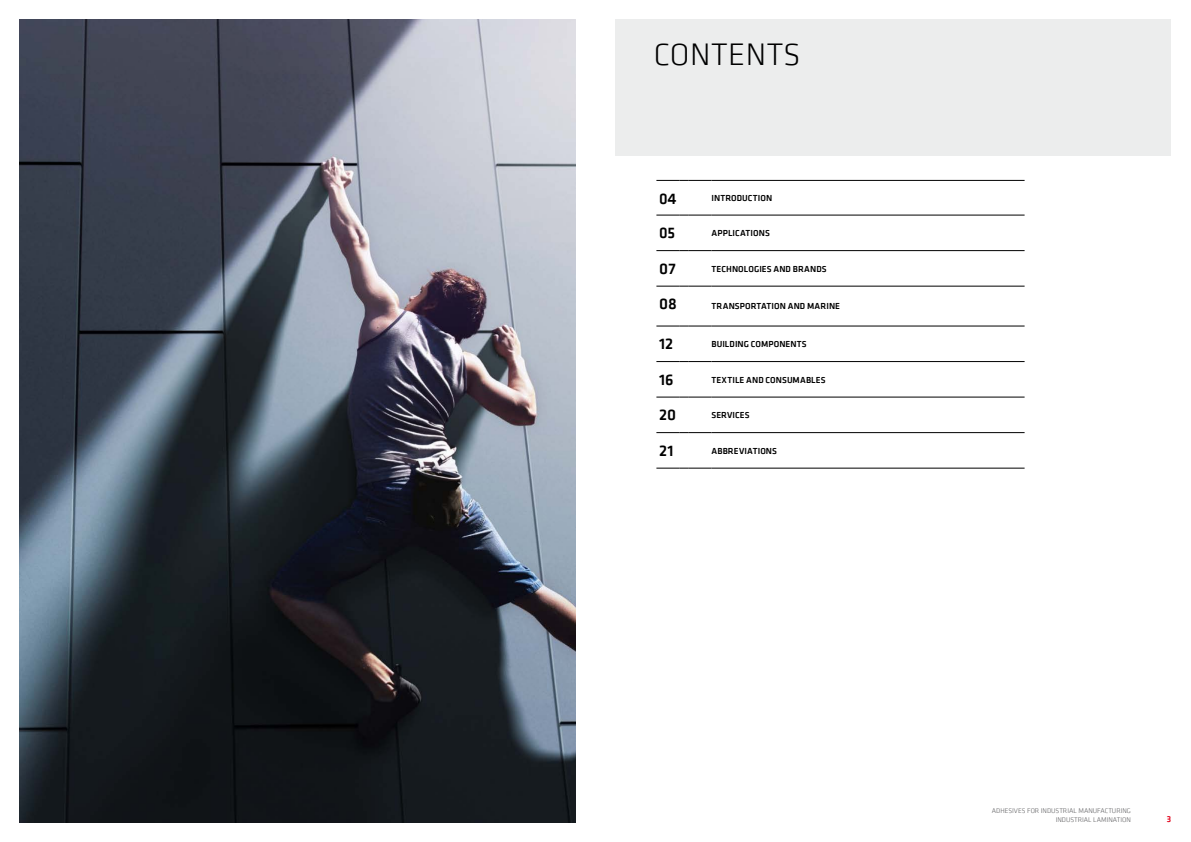
<style>
.page{position:relative;width:1191px;height:842px;background:#fff}
.page>*{position:absolute;margin:0;border:0;box-sizing:border-box;transform-origin:0 0}
.t1{font:300 32px "Klavika Web Basic";letter-spacing:.015em;color:#000}
.t2{font:500 16px "Klavika Web Basic";letter-spacing:-.005em;color:#000}
.t3{font:500 16px "Klavika Web Basic";letter-spacing:-.005em;color:#000;scale:.95 1}
.t4{font:500 9px "Klavika Web Basic";letter-spacing:.01em;color:#000}
.t5{font:500 9px "Klavika Web Basic";color:#e2001a}
.t6{font:300 7px/8.4px "Klavika Web Basic";color:#58585a;text-align:right}
</style>
<div class="page">
<img style="left:20px;top:20px;width:555px;height:802px">
<div style="left:615px;top:20px;width:556px;height:136px;background:#eceded"></div>
<svg style="left:656px;top:180px;width:55px;height:1px"></svg>
<hr style="left:711px;top:180px;width:313px;height:1px;background:#000">
<svg style="left:656px;top:215px;width:55px;height:1px"></svg>
<hr style="left:711px;top:215px;width:313px;height:1px;background:#000">
<svg style="left:656px;top:250px;width:55px;height:1px"></svg>
<hr style="left:711px;top:250px;width:313px;height:1px;background:#000">
<svg style="left:656px;top:286px;width:55px;height:1px"></svg>
<hr style="left:711px;top:286px;width:313px;height:1px;background:#000">
<svg style="left:656px;top:326px;width:55px;height:1px"></svg>
<hr style="left:711px;top:326px;width:313px;height:1px;background:#000">
<svg style="left:656px;top:361px;width:55px;height:1px"></svg>
<hr style="left:711px;top:361px;width:313px;height:1px;background:#000">
<svg style="left:656px;top:397px;width:55px;height:1px"></svg>
<hr style="left:711px;top:397px;width:313px;height:1px;background:#000">
<svg style="left:656px;top:432px;width:55px;height:1px"></svg>
<hr style="left:711px;top:432px;width:313px;height:1px;background:#000">
<svg style="left:656px;top:468px;width:55px;height:1px"></svg>
<hr style="left:711px;top:468px;width:313px;height:1px;background:#000">
<h1 class="t1" style="left:653px;top:35px;width:148px">CONTENTS</h1>
<h2 class="t3" style="left:659px;top:188px;width:20px">04</h2>
<p class="t4" style="left:711px;top:192px;width:62px">INTRODUCTION</p>
<h2 class="t3" style="left:659px;top:222px;width:18px">05</h2>
<p class="t4" style="left:711px;top:227px;width:60px">APPLICATIONS</p>
<h2 class="t2" style="left:659px;top:258px;width:18px">07</h2>
<p class="t4" style="left:711px;top:263px;width:117px">TECHNOLOGIES AND BRANDS</p>
<h2 class="t2" style="left:659px;top:293px;width:19px">08</h2>
<p class="t4" style="left:711px;top:300px;width:130px">TRANSPORTATION AND MARINE</p>
<h2 class="t2" style="left:659px;top:333px;width:16px">12</h2>
<p class="t4" style="left:711px;top:338px;width:97px">BUILDING COMPONENTS</p>
<h2 class="t2" style="left:659px;top:369px;width:16px">16</h2>
<p class="t4" style="left:711px;top:374px;width:116px">TEXTILE AND CONSUMABLES</p>
<h2 class="t2" style="left:659px;top:404px;width:18px">20</h2>
<p class="t4" style="left:711px;top:409px;width:40px">SERVICES</p>
<h2 class="t2" style="left:659px;top:440px;width:16px">21</h2>
<p class="t4" style="left:711px;top:445px;width:67px">ABBREVIATIONS</p>
<p class="t6" style="left:991px;top:807px;width:141px">ADHESIVES FOR INDUSTRIAL MANUFACTURING<br>INDUSTRIAL LAMINATION</p>
<p class="t5" style="left:1166px;top:813px;width:6px">3</p>
</div>
